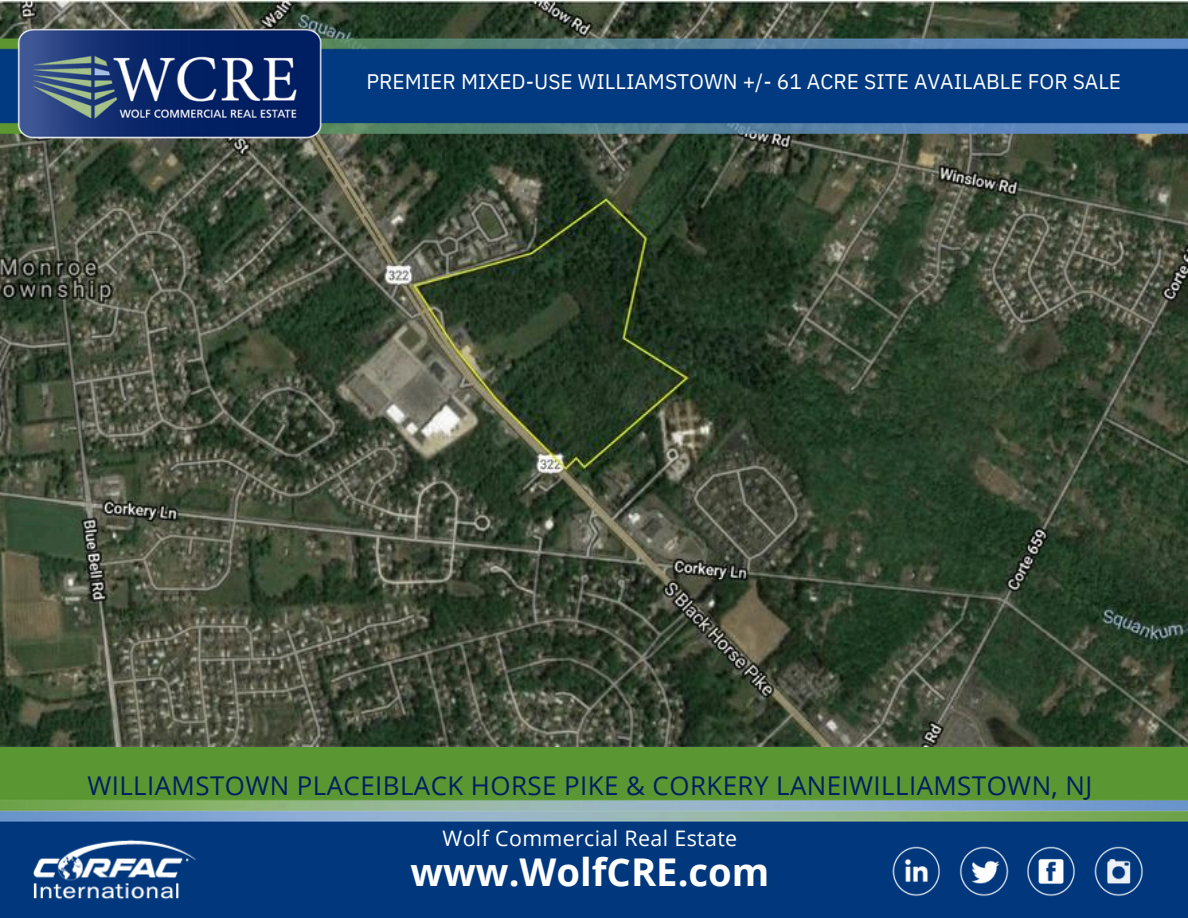
<style>
.page{position:relative;width:1188px;height:918px;background:#fff}
.page>*{position:absolute;margin:0;border:0;box-sizing:border-box;transform-origin:0 0}
.t1{font:700 38.25px "Open Sans";color:#fff}
.t2{font:25.8px "Open Sans";letter-spacing:.02em;color:#001e62}
.t3{font:21.3px "Open Sans";letter-spacing:.015em;color:#fff}
.t4{font:21px "IBM Plex Sans";color:#fff}
</style>
<div class="page">
<img style="left:0;top:0;width:1188px;height:918px">
<img style="left:16px;top:821px;width:199px;height:97px">
<img style="left:1026px;top:846px;width:50px;height:51px">
<img style="left:958px;top:846px;width:51px;height:51px">
<img style="left:891px;top:846px;width:51px;height:51px">
<img style="left:1094px;top:846px;width:50px;height:51px">
<img style="left:0;top:38px;width:1188px;height:96px">
<img style="left:14px;top:26px;width:311px;height:117px">
<p class="t4" style="left:366px;top:68px;width:756px">PREMIER MIXED-USE WILLIAMSTOWN +/- 61 ACRE SITE AVAILABLE FOR SALE</p>
<p class="t2" style="left:87px;top:768px;width:1007px">WILLIAMSTOWN PLACEIBLACK HORSE PIKE &amp; CORKERY LANEIWILLIAMSTOWN, NJ</p>
<p class="t3" style="left:443px;top:823px;width:296px">Wolf Commercial Real Estate</p>
<p class="t1" style="left:411px;top:845px;width:360px">www.WolfCRE.com</p>
</div>
